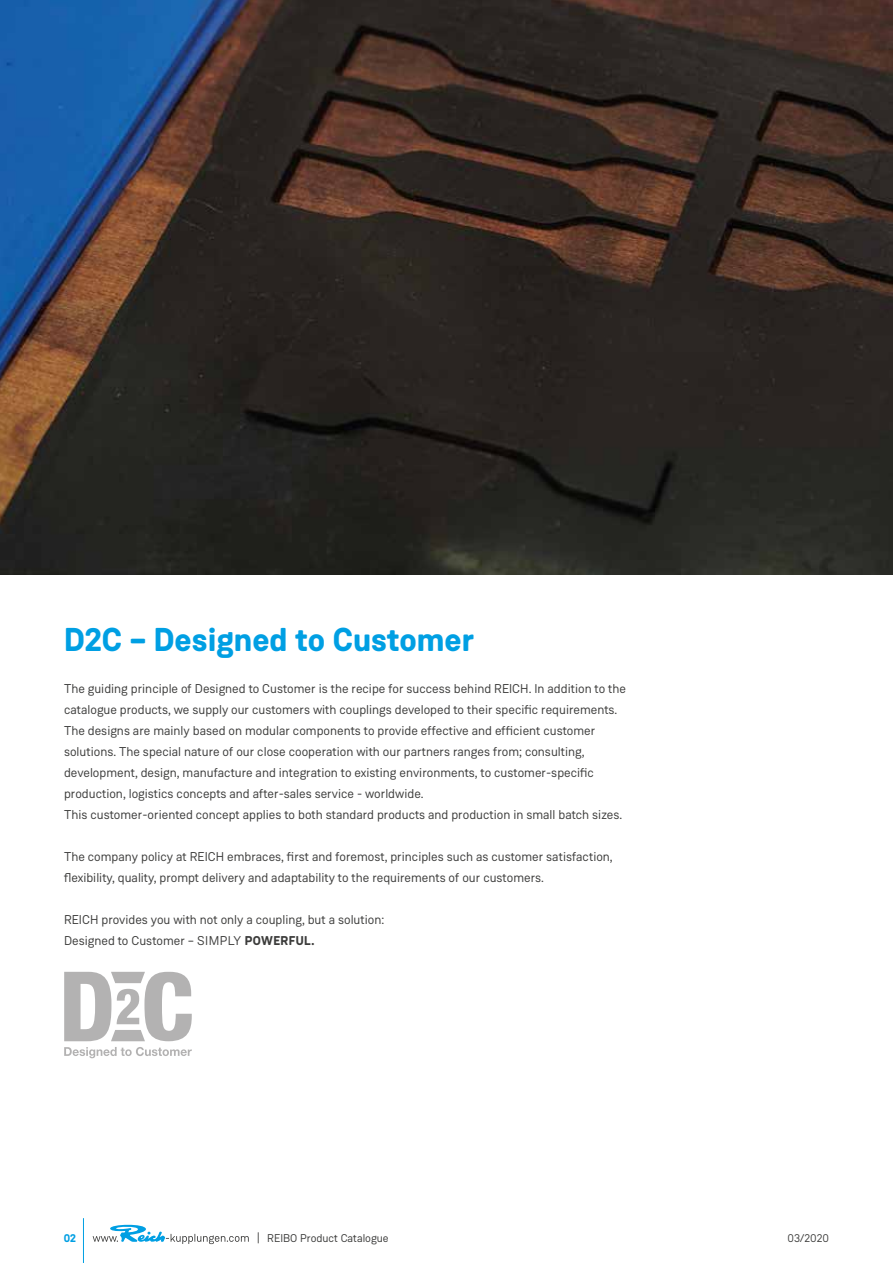
<style>
.page{position:relative;width:893px;height:1263px;background:#fff}
.page>*{position:absolute;margin:0;border:0;box-sizing:border-box;transform-origin:0 0}
.t1{font:700 33px "Weissenhof Grotesk";color:#009fe3}
.t2{font:12.75px/21px "Weissenhof Grotesk";color:#3c3c3b}
.t3{font:11.25px "Weissenhof Grotesk";color:#3c3c3b}
.t4{font:700 11.25px "Weissenhof Grotesk";color:#009fe3}
.s1{font-weight:700}
</style>
<div class="page">
<hr style="left:83px;top:1218px;width:1px;height:45px;background:#009fe3">
<svg style="left:93px;top:1224px;width:156px;height:20px"></svg>
<img style="left:0;top:0;width:893px;height:574px">
<svg style="left:64px;top:972px;width:128px;height:86px"></svg>
<h1 class="t1" style="left:64px;top:619px;width:412px">D2C – Designed to Customer</h1>
<p class="t2" style="left:64px;top:678px;width:564px">The guiding principle of Designed to Customer is the recipe for success behind REICH. In addition to the catalogue products, we supply our customers with couplings developed to their specific requirements.<br>The designs are mainly based on modular components to provide effective and efficient customer solutions. The special nature of our close cooperation with our partners ranges from; consulting, development, design, manufacture and integration to existing environments, to customer-specific production, logistics concepts and after-sales service - worldwide.<br>This customer-oriented concept applies to both standard products and production in small batch sizes.</p>
<p class="t2" style="left:64px;top:846px;width:550px">The company policy at REICH embraces, first and foremost, principles such as customer satisfaction, flexibility, quality, prompt delivery and adaptability to the requirements of our customers.</p>
<p class="t2" style="left:64px;top:909px;width:322px">REICH provides you with not only a coupling, but a solution:<br>Designed to Customer – SIMPLY <span class="s1">POWERFUL.</span></p>
<p class="t4" style="left:64px;top:1231px;width:14px">02</p>
<p class="t3" style="left:267px;top:1231px;width:123px">REIBO Product Catalogue</p>
<p class="t3" style="left:788px;top:1231px;width:43px">03/2020</p>
</div>
